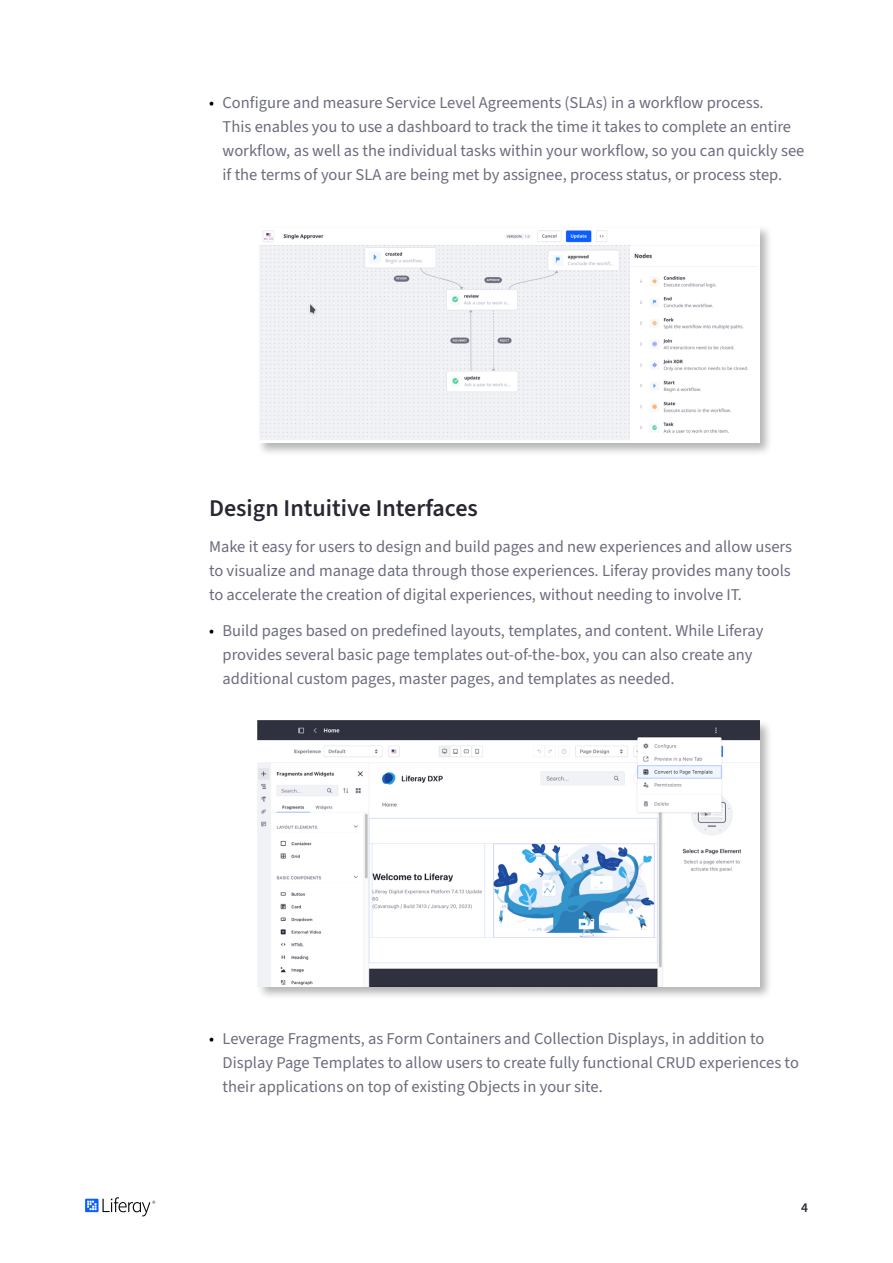
<style>
.page{position:relative;width:893px;height:1263px;background:#fff}
.page>*{position:absolute;margin:0;border:0;box-sizing:border-box;transform-origin:0 0}
.t1{font:600 24px "Source Sans 3";color:#272833}
.t2{font:16.5px/24px "Source Sans 3";color:#6b6c7e}
.t3{font:600 13.5px "Source Sans 3";color:#272833}
.s1{color:#000}
</style>
<div class="page">
<svg style="left:85px;top:1197px;width:70px;height:19px"></svg>
<div style="left:256px;top:223px;width:517px;height:234px;background:#000;opacity:.3"></div>
<img style="left:258px;top:226px;width:501px;height:216px">
<div style="left:256px;top:718px;width:517px;height:282px;background:#000;opacity:.3"></div>
<img style="left:258px;top:721px;width:501px;height:265px">
<p class="t2" style="left:223px;top:91px;width:583px;text-indent:-13px"><span class="s1">•</span> Configure and measure Service Level Agreements (SLAs) in a workflow process.<br>This enables you to use a dashboard to track the time it takes to complete an entire workflow, as well as the individual tasks within your workflow, so you can quickly see if the terms of your SLA are being met by assignee, process status, or process step.</p>
<h1 class="t1" style="left:209px;top:492px;width:270px">Design Intuitive Interfaces</h1>
<p class="t2" style="left:209px;top:535px;width:585px;text-align:justify">Make it easy for users to design and build pages and new experiences and allow users to visualize and manage data through those experiences. Liferay provides many tools to accelerate the creation of digital experiences, without needing to involve IT.</p>
<p class="t2" style="left:223px;top:619px;width:542px;text-indent:-13px"><span class="s1">•</span> Build pages based on predefined layouts, templates, and content. While Liferay provides several basic page templates out-of-the-box, you can also create any additional custom pages, master pages, and templates as needed.</p>
<p class="t2" style="left:223px;top:1027px;width:578px;text-indent:-13px"><span class="s1">•</span> Leverage Fragments, as Form Containers and Collection Displays, in addition to<br>Display Page Templates to allow users to create fully functional CRUD experiences to their applications on top of existing Objects in your site.</p>
<p class="t3" style="left:801px;top:1198px;width:8px">4</p>
</div>
